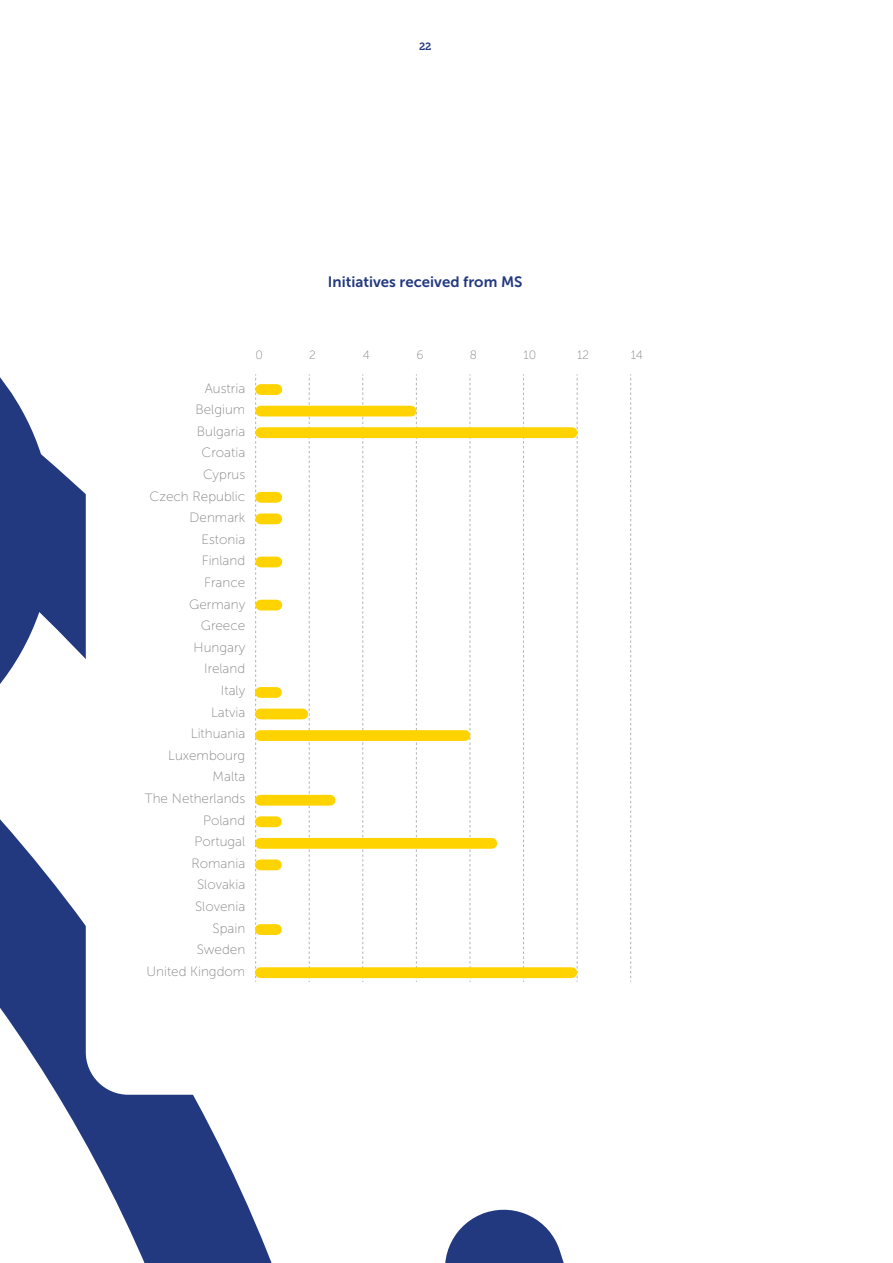
<style>
.page{position:relative;width:893px;height:1263px;background:#fff}
.page>*{position:absolute;margin:0;border:0;box-sizing:border-box;transform-origin:0 0}
.t1{font:15px "Museo Sans 700";color:#22397f}
.t2{font:13.5px/21.6px "Museo Sans 100";color:#878787;text-align:right}
.t3{font:12px "Museo Sans 100";color:#878787}
.t4{font:10.5px "Museo Slab 700";color:#22397f}
</style>
<div class="page">
<svg style="left:0;top:377px;width:564px;height:886px"></svg>
<div style="left:86px;top:213px;width:679px;height:882px;background:#fff;border-radius:43px"></div>
<svg style="left:255px;top:374px;width:1px;height:608px"></svg>
<svg style="left:309px;top:374px;width:1px;height:608px"></svg>
<svg style="left:362px;top:374px;width:1px;height:608px"></svg>
<svg style="left:416px;top:374px;width:1px;height:608px"></svg>
<svg style="left:470px;top:374px;width:1px;height:608px"></svg>
<svg style="left:523px;top:374px;width:1px;height:608px"></svg>
<svg style="left:577px;top:374px;width:1px;height:608px"></svg>
<svg style="left:630px;top:374px;width:1px;height:608px"></svg>
<div style="left:261px;top:384px;width:16px;height:11px;background:#ffd300"></div>
<div style="left:261px;top:492px;width:16px;height:11px;background:#ffd300"></div>
<div style="left:261px;top:406px;width:150px;height:10px;background:#ffd300"></div>
<div style="left:260px;top:687px;width:16px;height:11px;background:#ffd300"></div>
<div style="left:260px;top:816px;width:16px;height:11px;background:#ffd300"></div>
<div style="left:260px;top:838px;width:232px;height:11px;background:#ffd300"></div>
<div style="left:260px;top:795px;width:70px;height:11px;background:#ffd300"></div>
<div style="left:260px;top:859px;width:16px;height:11px;background:#ffd300"></div>
<div style="left:260px;top:924px;width:16px;height:11px;background:#ffd300"></div>
<div style="left:260px;top:967px;width:312px;height:11px;background:#ffd300"></div>
<div style="left:260px;top:709px;width:43px;height:10px;background:#ffd300"></div>
<div style="left:260px;top:730px;width:205px;height:11px;background:#ffd300"></div>
<div style="left:261px;top:513px;width:16px;height:11px;background:#ffd300"></div>
<div style="left:261px;top:600px;width:16px;height:10px;background:#ffd300"></div>
<div style="left:261px;top:427px;width:311px;height:11px;background:#ffd300"></div>
<div style="left:261px;top:557px;width:16px;height:10px;background:#ffd300"></div>
<p class="t4" style="left:419px;top:41px;width:14px">22</p>
<p class="t1" style="left:328px;top:273px;width:196px">Initiatives received from MS</p>
<p class="t2" style="left:145px;top:377px;width:102px">Austria<br>Belgium<br>Bulgaria<br>Croatia<br>Cyprus<br>Czech Republic<br>Denmark<br>Estonia<br>Finland<br>France<br>Germany<br>Greece<br>Hungary<br>Ireland<br>Italy<br>Latvia<br>Lithuania<br>Luxembourg<br>Malta<br>The Netherlands<br>Poland<br>Portugal<br>Romania<br>Slovakia<br>Slovenia<br>Spain<br>Sweden<br>United Kingdom</p>
<p class="t3" style="left:256px;top:348px;width:9px">0</p>
<p class="t3" style="left:309px;top:348px;width:8px">2</p>
<p class="t3" style="left:363px;top:348px;width:9px">4</p>
<p class="t3" style="left:416px;top:348px;width:9px">6</p>
<p class="t3" style="left:470px;top:348px;width:9px">8</p>
<p class="t3" style="left:524px;top:348px;width:14px">10</p>
<p class="t3" style="left:577px;top:348px;width:13px">12</p>
<p class="t3" style="left:631px;top:348px;width:14px">14</p>
</div>
